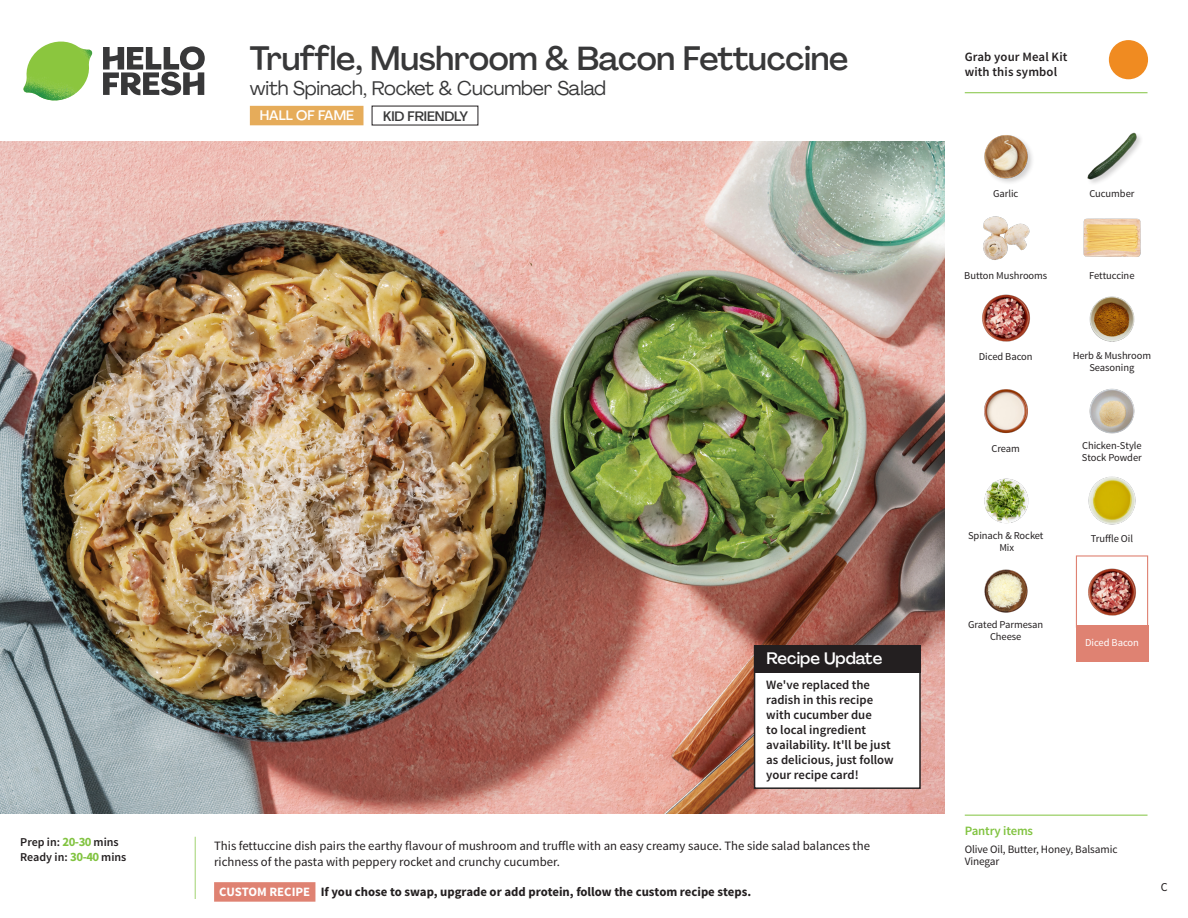
<style>
.page{position:relative;width:1188px;height:918px;background:#fff}
.page>*{position:absolute;margin:0;border:0;box-sizing:border-box;transform-origin:0 0}
._15_Titel_UK{font:500 33px "Agrandir";letter-spacing:-.01em;color:#383839}
._15_Titel_UK-2{font:19.5px "Agrandir";letter-spacing:-.01em;color:#383839}
.Steps_Text_AU{font:500 16.5px "Agrandir";color:#fff}
.t1{font:500 13.5px "Agrandir";letter-spacing:-.01em;color:#383839}
.t2{font:500 13.5px "Agrandir";color:#fff}
.Step_6_Text_AU{font:12.75px/16.5px "Source Sans Pro";color:#231f20}
.Steps_Text_AU-2{font:600 12.75px/15px "Source Sans Pro";color:#231f20}
.Step_6_Text_AU-2{font:700 12.75px "Source Sans Pro";color:#231f20}
._04_Headers_Front{font:600 12.75px "Source Sans Pro";letter-spacing:-.01em;color:#81c340}
._04_Intro{font:600 12px "Source Sans Pro";color:#231f20}
.t3{font:12px "Source Sans Pro";color:#231f20}
._05_Pantry{font:11.25px/12px "Source Sans Pro";letter-spacing:-.01em;color:#231f20}
._18_FRONT_ingredients{font:10.5px/12px "Source Sans Pro";letter-spacing:-.005em;color:#231f20;text-align:center}
._18_FRONT_ingredients-2{font:10.5px "Source Sans Pro";letter-spacing:-.005em;color:#fff}
.s1{font-weight:700;font-size:12.75px;color:#81c340}
.s2{color:#fff}
</style>
<div class="page">
<svg style="left:103px;top:46px;width:102px;height:49px"></svg>
<img style="left:23px;top:42px;width:69px;height:59px">
<svg style="left:194px;top:836px;width:122px;height:66px"></svg>
<img style="left:0;top:142px;width:945px;height:672px">
<div style="left:1076px;top:555px;width:72px;height:73px;border:1px solid #df8272"></div>
<div style="left:1076px;top:625px;width:72px;height:37px;background:#df8272"></div>
<img style="left:1088px;top:568px;width:48px;height:48px">
<img style="left:1089px;top:296px;width:46px;height:46px">
<img style="left:1089px;top:388px;width:46px;height:46px">
<img style="left:984px;top:389px;width:44px;height:45px">
<img style="left:984px;top:478px;width:45px;height:46px">
<img style="left:984px;top:569px;width:44px;height:44px">
<img style="left:1083px;top:218px;width:58px;height:39px">
<img style="left:983px;top:216px;width:47px;height:44px">
<img style="left:982px;top:294px;width:48px;height:48px">
<img style="left:984px;top:135px;width:48px;height:48px">
<img style="left:1087px;top:132px;width:54px;height:51px">
<img style="left:1088px;top:476px;width:48px;height:49px">
<hr style="left:965px;top:815px;width:183px;height:1px;background:#81c340">
<svg style="left:1091px;top:40px;width:58px;height:54px"></svg>
<hr style="left:965px;top:92px;width:183px;height:1px;background:#81c340">
<svg style="left:363px;top:109px;width:1px;height:12px"></svg>
<div style="left:250px;top:106px;width:113px;height:19px;background:#e6ac5a"></div>
<div style="left:755px;top:646px;width:165px;height:142px;background:#fff"></div>
<div style="left:754px;top:645px;width:167px;height:144px;border:2px solid #231f20"></div>
<div style="left:754px;top:645px;width:167px;height:28px;background:#231f20"></div>
<p class="_04_Intro" style="left:20px;top:835px;width:100px">Prep in: <span class="s1">20-30</span> mins</p>
<p class="_04_Intro" style="left:20px;top:850px;width:108px">Ready in: <span class="s1">30-40</span> mins</p>
<p class="_15_Titel_UK" style="left:250px;top:38px;width:600px">Truffle, Mushroom &amp; Bacon Fettuccine</p>
<p class="_15_Titel_UK-2" style="left:250px;top:76px;width:358px">with Spinach, Rocket &amp; Cucumber Salad</p>
<p class="t2" style="left:260px;top:107px;width:96px">HALL OF FAME</p>
<p class="t1" style="left:383px;top:108px;width:86px">KID FRIENDLY</p>
<p class="Steps_Text_AU" style="left:766px;top:648px;width:117px">Recipe Update</p>
<p class="Steps_Text_AU-2" style="left:766px;top:678px;width:129px">We've replaced the radish in this recipe with cucumber due<br>to local ingredient availability. It'll be just as delicious, just follow your recipe card!</p>
<p class="Step_6_Text_AU" style="left:214px;top:838px;width:658px">This fettuccine dish pairs the earthy flavour of mushroom and truffle with an easy creamy sauce. The side salad balances the richness of the pasta with peppery rocket and crunchy cucumber.</p>
<p class="Step_6_Text_AU-2" style="left:219px;top:883px;width:533px"><span class="s2">CUSTOM RECIPE</span> If you chose to swap, upgrade or add protein, follow the custom recipe steps.</p>
<p class="Steps_Text_AU-2" style="left:965px;top:50px;width:104px">Grab your Meal Kit with this symbol</p>
<p class="_18_FRONT_ingredients" style="left:993px;top:188px;width:27px">Garlic</p>
<p class="_18_FRONT_ingredients" style="left:1089px;top:188px;width:47px">Cucumber</p>
<p class="_18_FRONT_ingredients" style="left:964px;top:270px;width:85px">Button Mushrooms</p>
<p class="_18_FRONT_ingredients" style="left:1089px;top:270px;width:47px">Fettuccine</p>
<p class="_18_FRONT_ingredients" style="left:979px;top:351px;width:55px">Diced Bacon</p>
<p class="_18_FRONT_ingredients" style="left:992px;top:443px;width:30px">Cream</p>
<p class="_18_FRONT_ingredients" style="left:1073px;top:350px;width:80px">Herb &amp; Mushroom<br>Seasoning</p>
<p class="_18_FRONT_ingredients" style="left:1082px;top:440px;width:61px;text-align:left">Chicken-Style<br>Stock Powder</p>
<p class="_18_FRONT_ingredients" style="left:968px;top:530px;width:77px">Spinach &amp; Rocket</p>
<p class="_18_FRONT_ingredients" style="left:1091px;top:532px;width:44px">Truffle Oil</p>
<p class="_18_FRONT_ingredients" style="left:999px;top:542px;width:16px">Mix</p>
<p class="_18_FRONT_ingredients" style="left:968px;top:618px;width:77px">Grated Parmesan<br>Cheese</p>
<p class="_18_FRONT_ingredients-2" style="left:1085px;top:636px;width:55px">Diced Bacon</p>
<p class="_04_Headers_Front" style="left:965px;top:822px;width:70px">Pantry items</p>
<p class="_05_Pantry" style="left:965px;top:844px;width:154px">Olive Oil, Butter, Honey, Balsamic<br>Vinegar</p>
<p class="t3" style="left:1161px;top:879px;width:8px">C</p>
</div>
